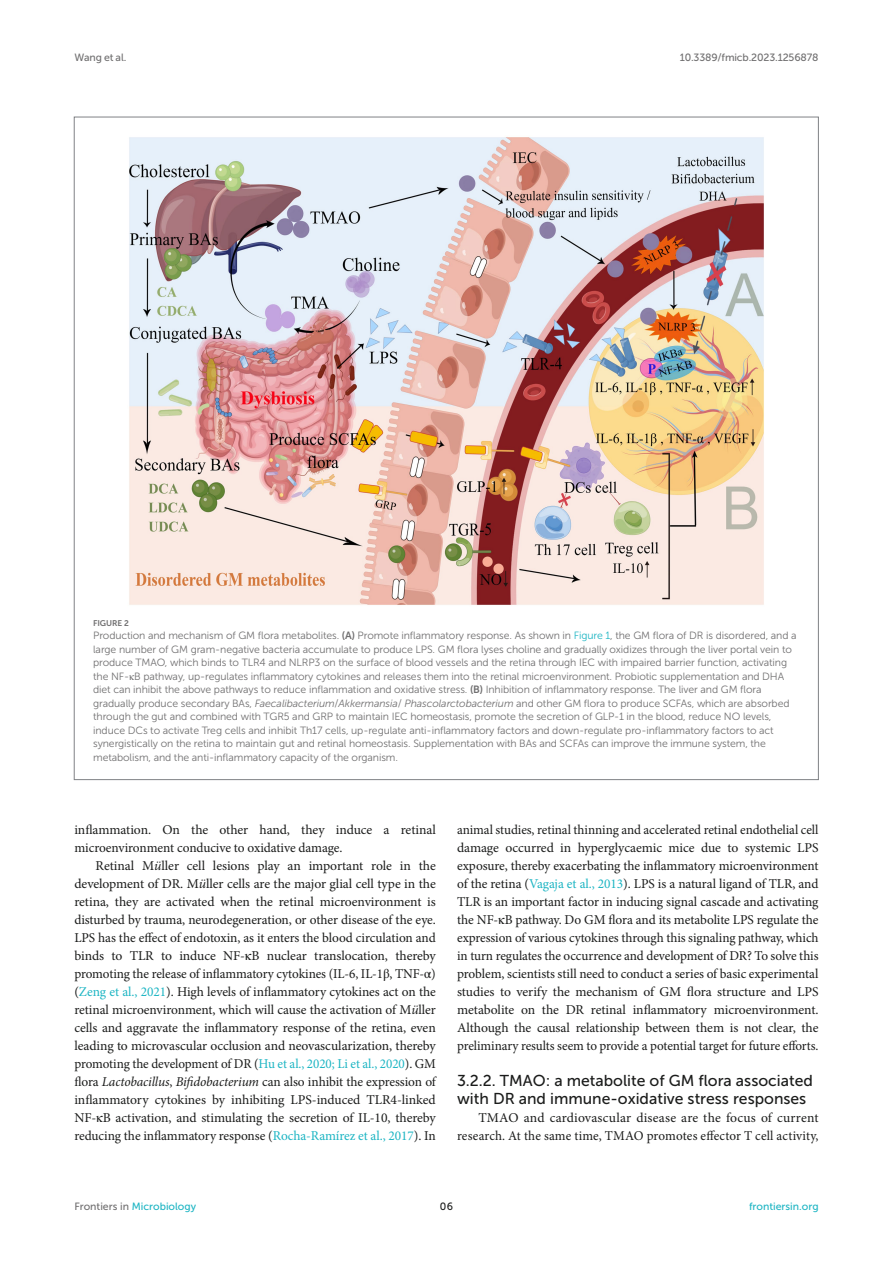
<style>
.page{position:relative;width:893px;height:1263px;background:#fff}
.page>*{position:absolute;margin:0;border:0;box-sizing:border-box;transform-origin:0 0}
.HEAD_3{font:15.75px/18px "Museo Sans 500";color:#1b1c1b}
.TEXT{font:13.5px/18px "Minion Pro";letter-spacing:-.005em;color:#1b1c1b;text-align:justify}
.TEXT_FLUSH{font:13.5px/18px "Minion Pro";color:#1b1c1b}
.FIG_LEG{font:10.5px/13.5px "Museo Sans 300";letter-spacing:-.01em;color:#706f70}
.t1{font:10.5px "Museo Sans 500";color:#1db5c3}
.t2{font:10.5px "Museo Sans 500";letter-spacing:-.015em;color:#706f70}
.t3{font:10.5px "Museo Sans 500";color:#1b1c1b}
.FIG_HD{font:8.25px "Museo Sans 700";letter-spacing:-.01em;color:#706f70}
.s1{font-family:"Museo Sans 700"}
.s2{color:#1db5c3}
.s3{font-family:"STIX General"}
.s4{font-style:italic}
.s5{color:#706f70}
</style>
<div class="page">
<img style="left:129px;top:137px;width:635px;height:468px">
<p class="t2" style="left:74px;top:51px;width:53px">Wang et al.</p>
<p class="t2" style="left:680px;top:51px;width:140px">10.3389/fmicb.2023.1256878</p>
<p class="FIG_HD" style="left:93px;top:618px;width:37px">FIGURE 2</p>
<p class="FIG_LEG" style="left:93px;top:629px;width:705px">Production and mechanism of GM flora metabolites. <span class="s1">(A)</span> Promote inflammatory response. As shown in <span class="s2">Figure 1</span>, the GM flora of DR is disordered, and a large number of GM gram-negative bacteria accumulate to produce LPS. GM flora lyses choline and gradually oxidizes through the liver portal vein to produce TMAO, which binds to TLR4 and NLRP3 on the surface of blood vessels and the retina through IEC with impaired barrier function, activating the NF-<span class="s3">κ</span>B pathway, up-regulates inflammatory cytokines and releases them into the retinal microenvironment. Probiotic supplementation and DHA diet can inhibit the above pathways to reduce inflammation and oxidative stress. <span class="s1">(B)</span> Inhibition of inflammatory response. The liver and GM flora gradually produce secondary BAs, <span class="s4">Faecalibacterium</span>/<span class="s4">Akkermansia</span>/ <span class="s4">Phascolarctobacterium</span> and other GM flora to produce SCFAs, which are absorbed through the gut and combined with TGR5 and GRP to maintain IEC homeostasis, promote the secretion of GLP-1 in the blood, reduce NO levels, induce DCs to activate Treg cells and inhibit Th17 cells, up-regulate anti-inflammatory factors and down-regulate pro-inflammatory factors to act synergistically on the retina to maintain gut and retinal homeostasis. Supplementation with BAs and SCFAs can improve the immune system, the metabolism, and the anti-inflammatory capacity of the organism.</p>
<p class="TEXT_FLUSH" style="left:74px;top:821px;width:363px">inflammation. On the other hand, they induce a retinal microenvironment conducive to oxidative damage.</p>
<p class="TEXT" style="left:74px;top:857px;width:363px;text-indent:21px">Retinal M<span class="s4">ü</span>ller cell lesions play an important role in the development of DR. M<span class="s4">ü</span>ller cells are the major glial cell type in the retina, they are activated when the retinal microenvironment is disturbed by trauma, neurodegeneration, or other disease of the eye.<br>LPS has the effect of endotoxin, as it enters the blood circulation and binds to TLR to induce NF-<span class="s3">κ</span>B nuclear translocation, thereby promoting the release of inflammatory cytokines (IL-6, IL-1<span class="s3">β</span>, TNF-<span class="s3">α</span>) (<span class="s2">Zeng et al., 2021</span>). High levels of inflammatory cytokines act on the retinal microenvironment, which will cause the activation of M<span class="s4">ü</span>ller cells and aggravate the inflammatory response of the retina, even leading to microvascular occlusion and neovascularization, thereby promoting the development of DR (<span class="s2">Hu et al., 2020; Li et al., 2020</span>). GM flora <span class="s4">Lactobacillus</span>, <span class="s4">Bifidobacterium</span> can also inhibit the expression of inflammatory cytokines by inhibiting LPS-induced TLR4-linked NF-<span class="s3">κ</span>B activation, and stimulating the secretion of IL-10, thereby reducing the inflammatory response (<span class="s2">Rocha-Ramírez et al., 2017</span>). In</p>
<p class="TEXT" style="left:457px;top:821px;width:363px">animal studies, retinal thinning and accelerated retinal endothelial cell damage occurred in hyperglycaemic mice due to systemic LPS exposure, thereby exacerbating the inflammatory microenvironment of the retina (<span class="s2">Vagaja et al., 2013</span>). LPS is a natural ligand of TLR, and TLR is an important factor in inducing signal cascade and activating the NF-<span class="s3">κ</span>B pathway. Do GM flora and its metabolite LPS regulate the expression of various cytokines through this signaling pathway, which in turn regulates the occurrence and development of DR? To solve this problem, scientists still need to conduct a series of basic experimental studies to verify the mechanism of GM flora structure and LPS metabolite on the DR retinal inflammatory microenvironment.<br>Although the causal relationship between them is not clear, the preliminary results seem to provide a potential target for future efforts.</p>
<p class="HEAD_3" style="left:457px;top:1072px;width:357px">3.2.2. TMAO: a metabolite of GM flora associated with DR and immune-oxidative stress responses</p>
<p class="TEXT_FLUSH" style="left:457px;top:1109px;width:363px;text-align:right">TMAO and cardiovascular disease are the focus of current research. At the same time, TMAO promotes effector T cell activity,</p>
<p class="t1" style="left:74px;top:1200px;width:123px"><span class="s5">Frontiers in</span> Microbiology</p>
<p class="t3" style="left:440px;top:1200px;width:15px">06</p>
<p class="t1" style="left:749px;top:1200px;width:71px">frontiersin.org</p>
</div>
